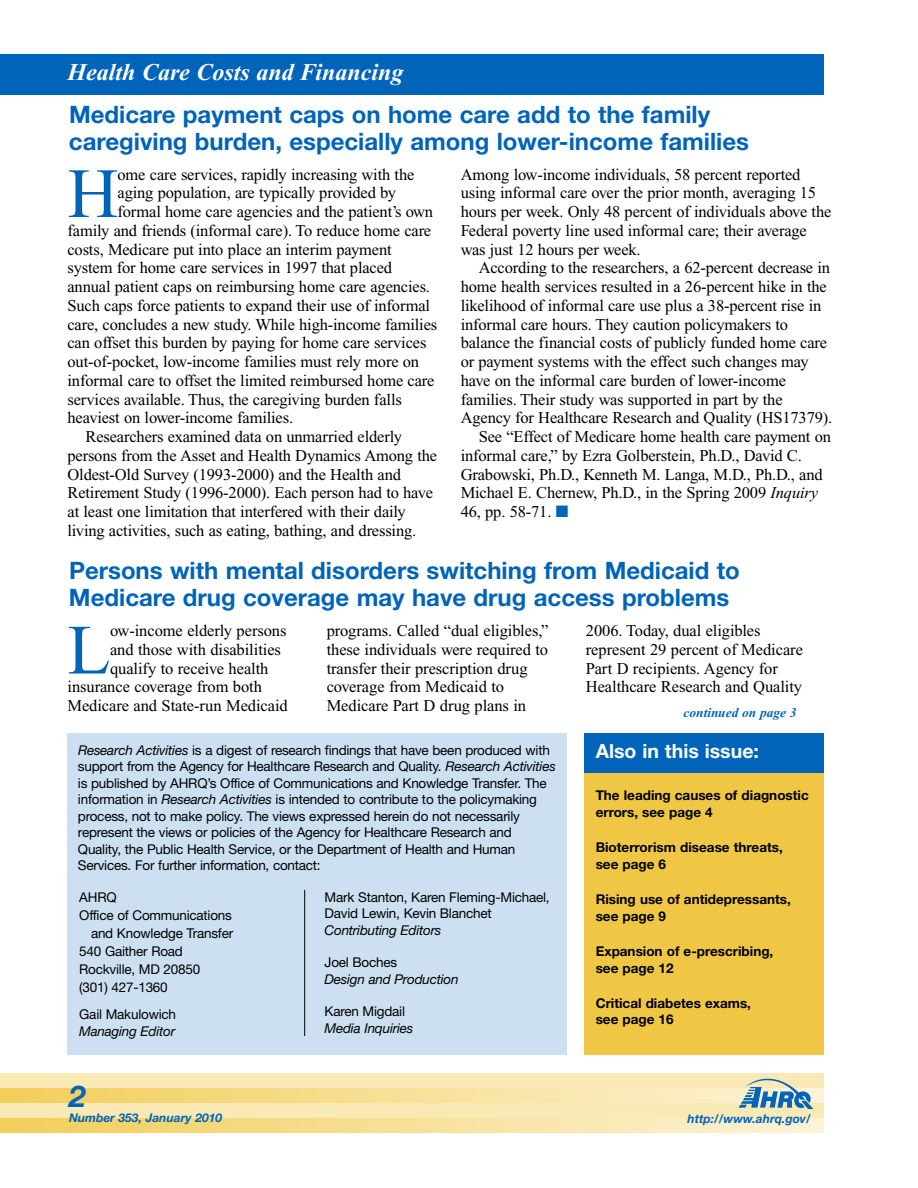
<style>
.page{position:relative;width:918px;height:1188px;background:#fff}
.page>*{position:absolute;margin:0;border:0;box-sizing:border-box;transform-origin:0 0}
.t1{font:70.5px "Times New Roman";color:#0064ba}
.t2{font:italic 700 30px "Helvetica Neue";color:#0064ba}
.t3{font:700 24px/27px "Helvetica Neue";color:#0064ba}
.t4{font:italic 700 24px "Times New Roman";color:#fff}
.t5{font:700 19.5px "Helvetica Neue";color:#fff}
.t6{font:16.5px/18.8px "Times New Roman";letter-spacing:-.01em;color:#000}
.t7{font:13.5px/16.5px "Helvetica Neue";letter-spacing:-.015em;color:#000}
.t8{font:700 13.5px/16.5px "Helvetica Neue";color:#000}
.t9{font:italic 13.5px "Helvetica Neue";letter-spacing:-.015em;color:#000}
.t10{font:italic 700 13.5px "Times New Roman";color:#0064ba}
.t11{font:italic 700 12px "Helvetica Neue";color:#0064ba}
.s1{font-style:italic}
.s2{color:#0064ba}
</style>
<div class="page">
<div style="left:0;top:1073px;width:823px;height:59px;background:#f9e9b4"></div>
<svg style="left:0;top:1089px;width:823px;height:13px"></svg>
<svg style="left:0;top:1119px;width:823px;height:13px"></svg>
<img style="left:736px;top:1078px;width:80px;height:32px">
<div style="left:68px;top:733px;width:499px;height:321px;background:#cce0f1"></div>
<div style="left:584px;top:735px;width:239px;height:319px;background:#f0c744"></div>
<div style="left:584px;top:733px;width:239px;height:40px;background:#0064ba"></div>
<hr style="left:304px;top:890px;width:1px;height:146px;background:#000">
<div style="left:0;top:54px;width:824px;height:40px;background:#0064ba"></div>
<h3 class="t4" style="left:68px;top:64px;width:337px">Health Care Costs and Financing</h3>
<h3 class="t3" style="left:69px;top:103px;width:682px">Medicare payment caps on home care add to the family caregiving burden, especially among lower-income families</h3>
<h1 class="t1" style="left:68px;top:168px;width:52px">H</h1>
<p class="t6" style="left:118px;top:166px;width:298px">ome care services, rapidly increasing with the</p>
<p class="t6" style="left:118px;top:185px;width:280px">aging population, are typically provided by</p>
<p class="t6" style="left:118px;top:204px;width:317px">formal home care agencies and the patient’s own</p>
<p class="t6" style="left:68px;top:222px;width:365px">family and friends (informal care). To reduce home care</p>
<p class="t6" style="left:68px;top:241px;width:326px">costs, Medicare put into place an interim payment</p>
<p class="t6" style="left:68px;top:260px;width:326px">system for home care services in 1997 that placed</p>
<p class="t6" style="left:68px;top:279px;width:364px">annual patient caps on reimbursing home care agencies.</p>
<p class="t6" style="left:68px;top:297px;width:364px">Such caps force patients to expand their use of informal</p>
<p class="t6" style="left:68px;top:316px;width:371px">care, concludes a new study. While high-income families</p>
<p class="t6" style="left:68px;top:335px;width:360px">can offset this burden by paying for home care services</p>
<p class="t6" style="left:68px;top:354px;width:353px">out-of-pocket, low-income families must rely more on</p>
<p class="t6" style="left:68px;top:372px;width:369px">informal care to offset the limited reimbursed home care</p>
<p class="t6" style="left:68px;top:391px;width:336px">services available. Thus, the caregiving burden falls</p>
<p class="t6" style="left:68px;top:410px;width:227px">heaviest on lower-income families.</p>
<p class="t6" style="left:86px;top:429px;width:318px">Researchers examined data on unmarried elderly</p>
<p class="t6" style="left:68px;top:447px;width:371px">persons from the Asset and Health Dynamics Among the</p>
<p class="t6" style="left:68px;top:466px;width:335px">Oldest-Old Survey (1993-2000) and the Health and</p>
<p class="t6" style="left:68px;top:485px;width:367px">Retirement Study (1996-2000). Each person had to have</p>
<p class="t6" style="left:68px;top:504px;width:340px">at least one limitation that interfered with their daily</p>
<p class="t6" style="left:68px;top:522px;width:350px">living activities, such as eating, bathing, and dressing.</p>
<p class="t6" style="left:461px;top:166px;width:372px">Among low-income individuals, 58 percent reported using informal care over the prior month, averaging 15 hours per week. Only 48 percent of individuals above the Federal poverty line used informal care; their average was just 12 hours per week.</p>
<p class="t6" style="left:479px;top:260px;width:353px">According to the researchers, a 62-percent decrease in</p>
<p class="t6" style="left:461px;top:279px;width:368px">home health services resulted in a 26-percent hike in the</p>
<p class="t6" style="left:461px;top:297px;width:362px">likelihood of informal care use plus a 38-percent rise in</p>
<p class="t6" style="left:461px;top:316px;width:329px">informal care hours. They caution policymakers to</p>
<p class="t6" style="left:461px;top:335px;width:368px">balance the financial costs of publicly funded home care</p>
<p class="t6" style="left:461px;top:354px;width:350px">or payment systems with the effect such changes may</p>
<p class="t6" style="left:461px;top:372px;width:327px">have on the informal care burden of lower-income</p>
<p class="t6" style="left:461px;top:391px;width:323px">families. Their study was supported in part by the</p>
<p class="t6" style="left:461px;top:410px;width:373px">Agency for Healthcare Research and Quality (HS17379).</p>
<p class="t6" style="left:479px;top:429px;width:354px">See “Effect of Medicare home health care payment on</p>
<p class="t6" style="left:461px;top:447px;width:343px">informal care,” by Ezra Golberstein, Ph.D., David C.</p>
<p class="t6" style="left:461px;top:466px;width:363px">Grabowski, Ph.D., Kenneth M. Langa, M.D., Ph.D., and</p>
<p class="t6" style="left:461px;top:485px;width:359px">Michael E. Chernew, Ph.D., in the Spring 2009 <span class="s1">Inquiry</span></p>
<p class="t6" style="left:461px;top:504px;width:109px">46, pp. 58-71. <span class="s2">■</span></p>
<h3 class="t3" style="left:69px;top:559px;width:672px">Persons with mental disorders switching from Medicaid to<br>Medicare drug coverage may have drug access problems</h3>
<h1 class="t1" style="left:68px;top:625px;width:45px">L</h1>
<p class="t6" style="left:110px;top:623px;width:178px">ow-income elderly persons</p>
<p class="t6" style="left:110px;top:641px;width:172px">and those with disabilities</p>
<p class="t6" style="left:110px;top:660px;width:160px">qualify to receive health</p>
<p class="t6" style="left:68px;top:679px;width:196px">insurance coverage from both</p>
<p class="t6" style="left:68px;top:698px;width:222px">Medicare and State-run Medicaid</p>
<p class="t6" style="left:327px;top:623px;width:223px">programs. Called “dual eligibles,” these individuals were required to transfer their prescription drug coverage from Medicaid to<br>Medicare Part D drug plans in</p>
<p class="t6" style="left:586px;top:623px;width:219px">2006. Today, dual eligibles represent 29 percent of Medicare<br>Part D recipients. Agency for<br>Healthcare Research and Quality</p>
<p class="t10" style="left:683px;top:708px;width:115px">continued on page 3</p>
<p class="t7" style="left:78px;top:743px;width:479px"><span class="s1">Research Activities</span> is a digest of research findings that have been produced with support from the Agency for Healthcare Research and Quality. <span class="s1">Research Activities </span>is published by AHRQ’s Office of Communications and Knowledge Transfer. The information in <span class="s1">Research Activities</span> is intended to contribute to the policymaking process, not to make policy. The views expressed herein do not necessarily represent the views or policies of the Agency for Healthcare Research and Quality, the Public Health Service, or the Department of Health and Human Services. For further information, contact:</p>
<p class="t7" style="left:79px;top:890px;width:39px">AHRQ</p>
<p class="t7" style="left:79px;top:908px;width:154px">Office of Communications</p>
<p class="t7" style="left:91px;top:926px;width:144px">and Knowledge Transfer</p>
<p class="t7" style="left:79px;top:944px;width:105px">540 Gaither Road</p>
<p class="t7" style="left:79px;top:962px;width:122px">Rockville, MD 20850</p>
<p class="t7" style="left:79px;top:980px;width:90px">(301) 427-1360</p>
<p class="t7" style="left:79px;top:1007px;width:98px">Gail Makulowich</p>
<p class="t9" style="left:79px;top:1026px;width:97px">Managing Editor</p>
<h2 class="t2" style="left:69px;top:1085px;width:18px">2</h2>
<p class="t11" style="left:69px;top:1113px;width:155px">Number 353, January 2010</p>
<p class="t7" style="left:325px;top:890px;width:227px">Mark Stanton, Karen Fleming-Michael,<br>David Lewin, Kevin Blanchet</p>
<p class="t9" style="left:325px;top:925px;width:118px">Contributing Editors</p>
<p class="t7" style="left:325px;top:956px;width:74px">Joel Boches</p>
<p class="t9" style="left:325px;top:974px;width:135px">Design and Production</p>
<p class="t7" style="left:325px;top:1005px;width:82px">Karen Migdail</p>
<p class="t9" style="left:325px;top:1023px;width:90px">Media Inquiries</p>
<p class="t5" style="left:596px;top:744px;width:165px">Also in this issue:</p>
<p class="t8" style="left:596px;top:789px;width:215px">The leading causes of diagnostic errors, see page 4</p>
<p class="t8" style="left:596px;top:840px;width:189px">Bioterrorism disease threats, see page 6</p>
<p class="t8" style="left:596px;top:892px;width:197px">Rising use of antidepressants, see page 9</p>
<p class="t8" style="left:596px;top:944px;width:179px">Expansion of e-prescribing, see page 12</p>
<p class="t8" style="left:596px;top:996px;width:157px">Critical diabetes exams, see page 16</p>
<p class="t11" style="left:687px;top:1115px;width:125px">http://www.ahrq.gov/</p>
</div>
